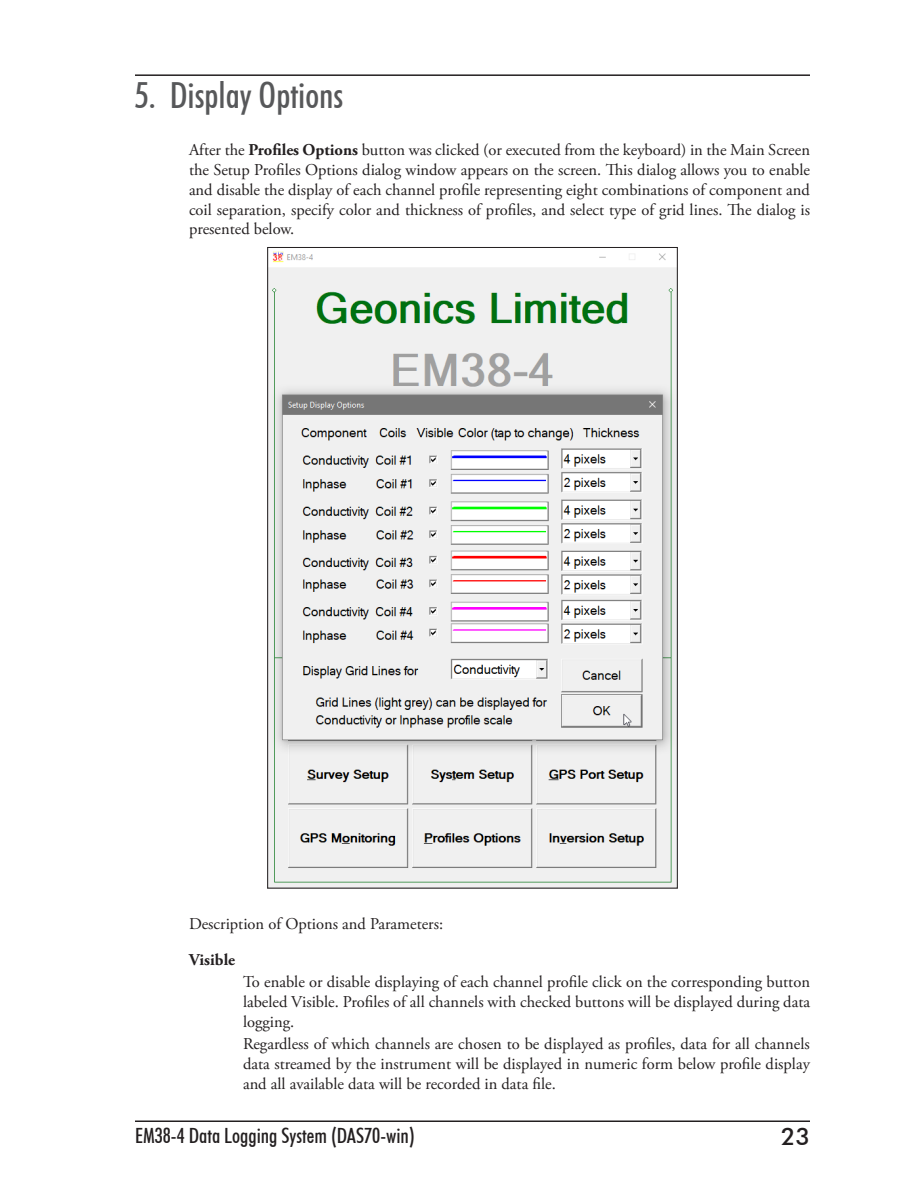
<style>
.page{position:relative;width:918px;height:1188px;background:#fff}
.page>*{position:absolute;margin:0;border:0;box-sizing:border-box;transform-origin:0 0}
.t1{font:500 condensed 36px "Futura BT";color:#57585a}
.t2{font:500 24px "Futura BT";color:#231f20}
.t3{font:500 condensed 21px "Futura BT";color:#231f20}
.t4{font:16.5px/19.8px "Adobe Garamond Pro";color:#231f20;text-align:justify}
.t5{font:700 16.5px "Adobe Garamond Pro";color:#231f20}
.s1{font-weight:700}
</style>
<div class="page">
<hr style="left:135px;top:1120px;width:675px;height:2px;background:#231f20">
<hr style="left:135px;top:74px;width:675px;height:2px;background:#231f20">
<img style="left:269px;top:251px;width:407px;height:635px">
<h1 class="t1" style="left:135px;top:74px;width:210px">5. Display Options</h1>
<p class="t4" style="left:189px;top:141px;width:623px">After the <span class="s1">Profiles Options</span> button was clicked (or executed from the keyboard) in the Main Screen the Setup Profiles Options dialog window appears on the screen. This dialog allows you to enable and disable the display of each channel profile representing eight combinations of component and coil separation, specify color and thickness of profiles, and select type of grid lines. The dialog is presented below.</p>
<p class="t4" style="left:189px;top:914px;width:256px">Description of Options and Parameters:</p>
<p class="t5" style="left:189px;top:950px;width:48px">Visible</p>
<p class="t4" style="left:243px;top:972px;width:569px">To enable or disable displaying of each channel profile click on the corresponding button labeled Visible. Profiles of all channels with checked buttons will be displayed during data logging.</p>
<p class="t4" style="left:243px;top:1035px;width:568px">Regardless of which channels are chosen to be displayed as profiles, data for all channels data streamed by the instrument will be displayed in numeric form below profile display and all available data will be recorded in data file.</p>
<p class="t3" style="left:135px;top:1123px;width:281px">EM38-4 Data Logging System (DAS70-win)</p>
<h2 class="t2" style="left:781px;top:1122px;width:30px">23</h2>
</div>
